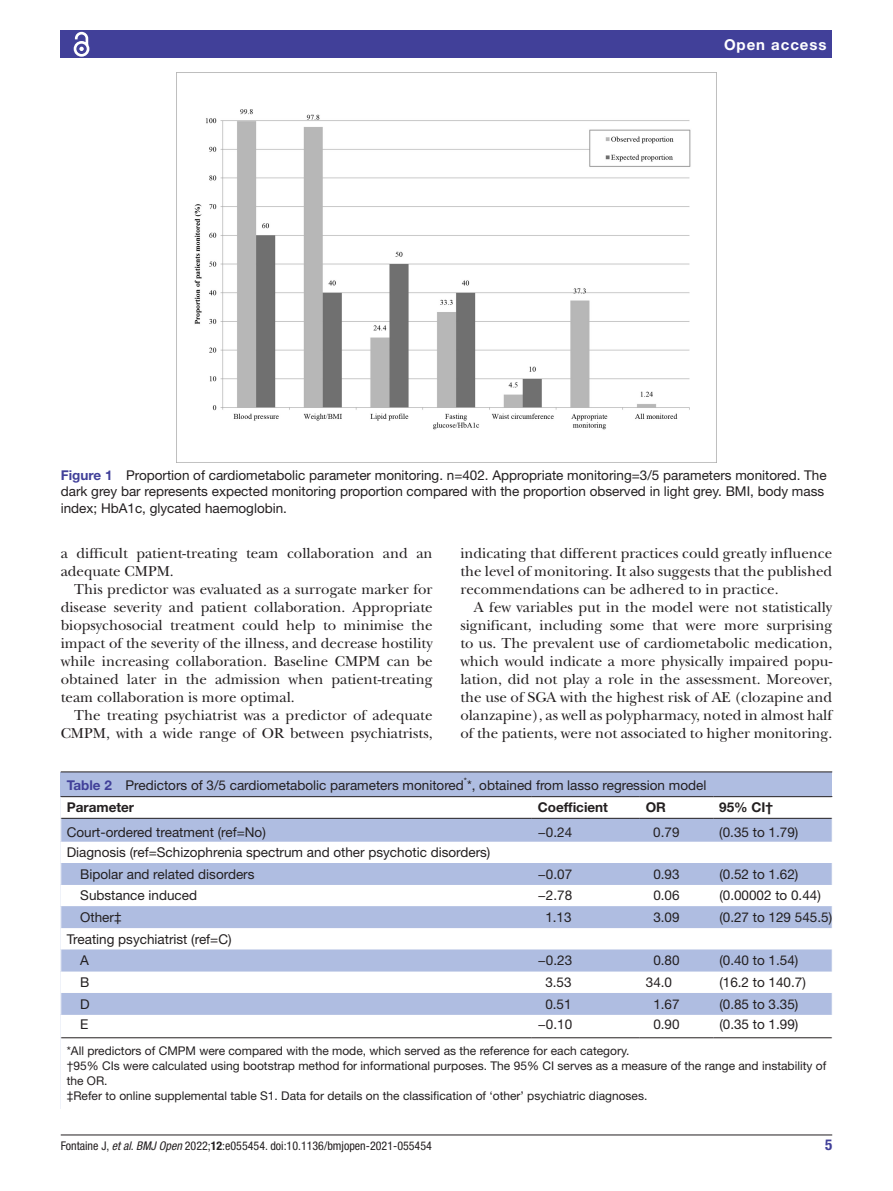
<style>
.page{position:relative;width:893px;height:1191px;background:#fff}
.page>*{position:absolute;margin:0;border:0;box-sizing:border-box;transform-origin:0 0}
.t1{font:15px/18px "New Baskerville";color:#231f20;text-align:justify}
.t2{font:700 15px "Helvetica Neue LT Std";letter-spacing:.065em;color:#fff}
.t3{font:700 condensed 15px "Helvetica Neue LT Std";color:#414099}
.t4{font:13.5px/16.2px "Helvetica Neue LT Std";color:#231f20}
.t5{font:700 13.5px "Helvetica Neue LT Std";color:#231f20}
.t6{font:12px/15px "Helvetica Neue LT Std";color:#231f20}
.t7{font:condensed 12px "Helvetica Neue LT Std";color:#231f20}
.s1{font-weight:700;color:#414099}
.s2{font-weight:700}
.s3{font-style:italic}
</style>
<div class="page">
<hr style="left:61px;top:1134px;width:771px;height:1px;background:#231f20">
<div style="left:61px;top:31px;width:771px;height:27px;background:#414099"></div>
<svg style="left:73px;top:31px;width:17px;height:26px"></svg>
<img style="left:176px;top:73px;width:515px;height:389px">
<div style="left:61px;top:772px;width:771px;height:337px;background:#afbde1"></div>
<hr style="left:61px;top:771px;width:771px;height:1px;background:#231f20">
<div style="left:61px;top:797px;width:771px;height:312px;background:#fff"></div>
<svg style="left:61px;top:819px;width:771px;height:195px"></svg>
<hr style="left:61px;top:796px;width:471px;height:1px;background:#231f20">
<hr style="left:61px;top:818px;width:471px;height:1px;background:#231f20">
<hr style="left:532px;top:796px;width:108px;height:1px;background:#231f20">
<hr style="left:532px;top:818px;width:108px;height:1px;background:#231f20">
<hr style="left:640px;top:796px;width:73px;height:1px;background:#231f20">
<hr style="left:640px;top:818px;width:73px;height:1px;background:#231f20">
<hr style="left:713px;top:796px;width:119px;height:1px;background:#231f20">
<hr style="left:713px;top:818px;width:119px;height:1px;background:#231f20">
<hr style="left:532px;top:1037px;width:108px;height:1px;background:#231f20">
<hr style="left:640px;top:1037px;width:73px;height:1px;background:#231f20">
<hr style="left:713px;top:1037px;width:119px;height:1px;background:#231f20">
<hr style="left:61px;top:1037px;width:471px;height:1px;background:#231f20">
<svg style="left:60px;top:797px;width:1px;height:240px"></svg>
<hr style="left:67px;top:1054px;width:765px;height:2px;background:#fff">
<hr style="left:67px;top:1084px;width:765px;height:2px;background:#fff">
<hr style="left:67px;top:1099px;width:765px;height:2px;background:#fff">
<p class="t2" style="left:724px;top:35px;width:104px">Open access</p>
<p class="t4" style="left:61px;top:467px;width:767px"><span class="s1">Figure 1</span> Proportion of cardiometabolic parameter monitoring. n=402. Appropriate monitoring=3/5 parameters monitored. The dark grey bar represents expected monitoring proportion compared with the proportion observed in light grey. BMI, body mass index; HbA1c, glycated haemoglobin.</p>
<p class="t1" style="left:61px;top:544px;width:373px">a difficult patient-treating team collaboration and an adequate CMPM.</p>
<p class="t1" style="left:61px;top:580px;width:373px;text-indent:14px">This predictor was evaluated as a surrogate marker for disease severity and patient collaboration. Appropriate biopsychosocial treatment could help to minimise the impact of the severity of the illness, and decrease hostility while increasing collaboration. Baseline CMPM can be obtained later in the admission when patient-treating team collaboration is more optimal.</p>
<p class="t1" style="left:61px;top:706px;width:373px;text-align:right">The treating psychiatrist was a predictor of adequate<br>CMPM, with a wide range of OR between psychiatrists,</p>
<p class="t1" style="left:460px;top:544px;width:373px">indicating that different practices could greatly influence the level of monitoring. It also suggests that the published recommendations can be adhered to in practice.</p>
<p class="t1" style="left:460px;top:598px;width:373px;text-indent:13px">A few variables put in the model were not statistically significant, including some that were more surprising to us. The prevalent use of cardiometabolic medication, which would indicate a more physically impaired popu&shy;lation, did not play a role in the assessment. Moreover, the use of SGA with the highest risk of AE (clozapine and olanzapine), as well as polypharmacy, noted in almost half of the patients, were not associated to higher monitoring.</p>
<p class="t4" style="left:67px;top:774px;width:641px;line-height:22px"><span class="s1">Table 2</span> Predictors of 3/5 cardiometabolic parameters monitored<sup>*</sup>*, obtained from lasso regression model<br><span class="s2">Parameter</span></p>
<p class="t5" style="left:538px;top:799px;width:72px">Coefficient</p>
<p class="t5" style="left:646px;top:799px;width:22px">OR</p>
<p class="t5" style="left:719px;top:799px;width:55px">95% CI†</p>
<p class="t4" style="left:67px;top:824px;width:201px">Court-ordered treatment (ref=No)</p>
<p class="t4" style="left:538px;top:824px;width:36px">−0.24</p>
<p class="t4" style="left:653px;top:824px;width:28px">0.79</p>
<p class="t4" style="left:719px;top:824px;width:81px">(0.35 to 1.79)</p>
<p class="t4" style="left:80px;top:841px;width:412px;line-height:21.6px;text-indent:-14px">Diagnosis (ref=Schizophrenia spectrum and other psychotic disorders)<br>Bipolar and related disorders</p>
<p class="t4" style="left:538px;top:865px;width:36px">−0.07</p>
<p class="t4" style="left:653px;top:865px;width:28px">0.93</p>
<p class="t4" style="left:719px;top:865px;width:81px">(0.52 to 1.62)</p>
<p class="t4" style="left:80px;top:887px;width:118px">Substance induced</p>
<p class="t4" style="left:538px;top:887px;width:36px">−2.78</p>
<p class="t4" style="left:653px;top:887px;width:28px">0.06</p>
<p class="t4" style="left:719px;top:887px;width:103px">(0.00002 to 0.44)</p>
<p class="t4" style="left:80px;top:909px;width:43px">Other‡</p>
<p class="t4" style="left:545px;top:909px;width:28px">1.13</p>
<p class="t4" style="left:653px;top:909px;width:28px">3.09</p>
<p class="t4" style="left:719px;top:909px;width:114px">(0.27 to 129 545.5)</p>
<p class="t4" style="left:80px;top:928px;width:153px;line-height:21.6px;text-indent:-14px">Treating psychiatrist (ref=C)<br>A</p>
<p class="t4" style="left:538px;top:952px;width:36px">−0.23</p>
<p class="t4" style="left:653px;top:952px;width:28px">0.80</p>
<p class="t4" style="left:719px;top:952px;width:81px">(0.40 to 1.54)</p>
<p class="t4" style="left:80px;top:974px;width:11px">B</p>
<p class="t4" style="left:545px;top:974px;width:28px">3.53</p>
<p class="t4" style="left:646px;top:974px;width:28px">34.0</p>
<p class="t4" style="left:719px;top:974px;width:88px">(16.2 to 140.7)</p>
<p class="t4" style="left:80px;top:995px;width:11px">D</p>
<p class="t4" style="left:545px;top:995px;width:28px">0.51</p>
<p class="t4" style="left:653px;top:995px;width:28px">1.67</p>
<p class="t4" style="left:719px;top:995px;width:81px">(0.85 to 3.35)</p>
<p class="t4" style="left:80px;top:1015px;width:10px">E</p>
<p class="t4" style="left:538px;top:1015px;width:36px">−0.10</p>
<p class="t4" style="left:653px;top:1015px;width:28px">0.90</p>
<p class="t4" style="left:719px;top:1015px;width:81px">(0.35 to 1.99)</p>
<p class="t6" style="left:67px;top:1043px;width:761px">*All predictors of CMPM were compared with the mode, which served as the reference for each category.<br>†95% CIs were calculated using bootstrap method for informational purposes. The 95% CI serves as a measure of the range and instability of the OR.<br>‡Refer to online supplemental table S1. Data for details on the classification of ‘other’ psychiatric diagnoses.</p>
<p class="t7" style="left:61px;top:1138px;width:373px">Fontaine J, <span class="s3">et al</span>. <span class="s3">BMJ Open</span> 2022;<span class="s2">12</span>:e055454. doi:10.1136/bmjopen-2021-055454</p>
<p class="t3" style="left:825px;top:1135px;width:9px">5</p>
</div>
